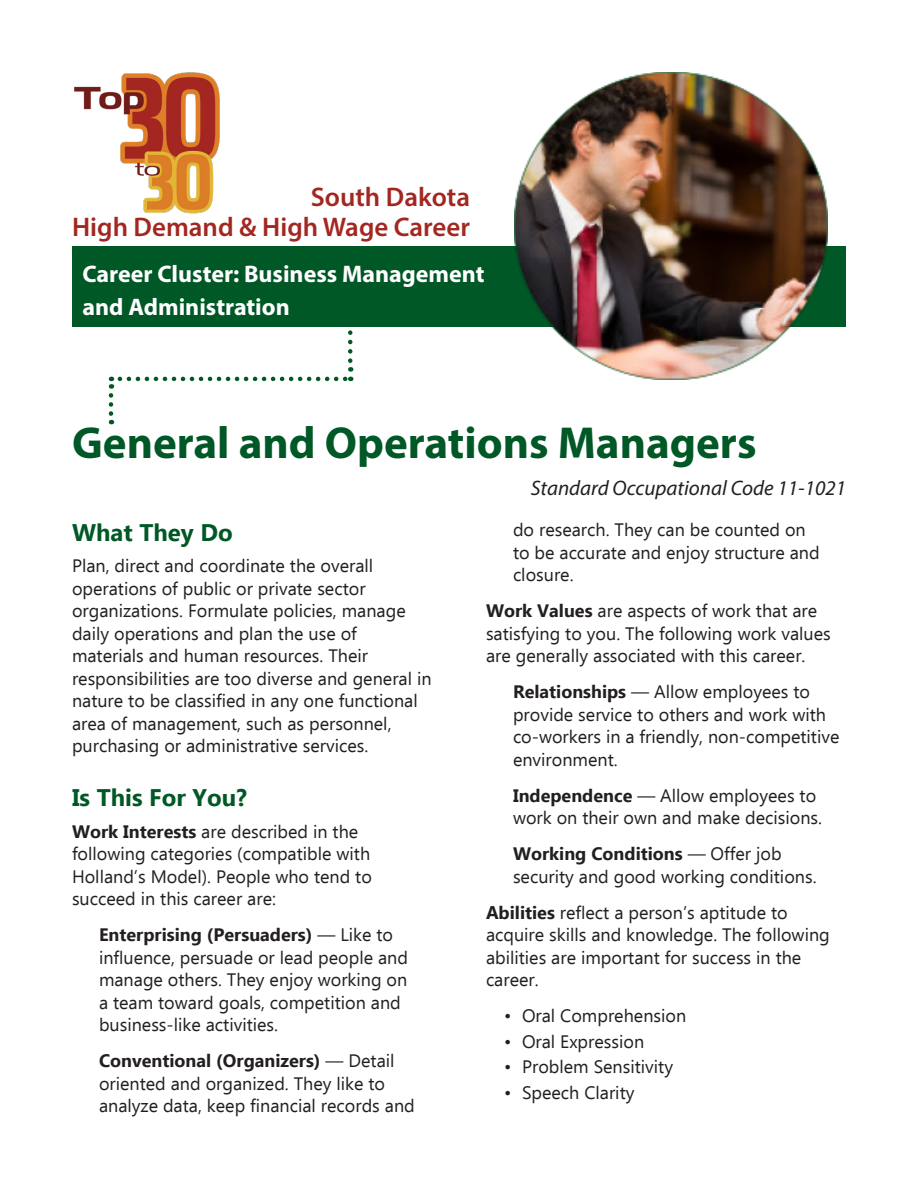
<style>
.page{position:relative;width:918px;height:1188px;background:#fff}
.page>*{position:absolute;margin:0;border:0;box-sizing:border-box;transform-origin:0 0}
.Occupational_Title{font:700 45px "Myriad Pro";color:#005826}
.High_Demand___High_W{font:600 27px "Myriad Pro";color:#a32721}
.Target_Group_Title{font:700 24px/33px "Myriad Pro";color:#fff}
.Subheadings{font:700 24px "Ebrima";color:#005826}
.SOC_Code{font:italic 21px "Myriad Pro";color:#231f20}
.Main_body_text{font:18px/22.5px "Ebrima";color:#231f20}
.Indented_main_body_t{font:18px/22.5px "Ebrima";color:#231f20}
.s1{font-weight:700}
</style>
<div class="page">
<div style="left:72px;top:246px;width:774px;height:81px;background:#005826"></div>
<svg style="left:109px;top:395px;width:4px;height:29px"></svg>
<svg style="left:120px;top:333px;width:232px;height:48px"></svg>
<img style="left:514px;top:72px;width:314px;height:308px">
<img style="left:74px;top:72px;width:146px;height:142px">
<p class="High_Demand___High_W" style="left:311px;top:179px;width:161px">South Dakota</p>
<p class="High_Demand___High_W" style="left:72px;top:209px;width:400px">High Demand &amp; High Wage Career</p>
<p class="Target_Group_Title" style="left:82px;top:256px;width:404px">Career Cluster: Business Management and Administration</p>
<p class="Occupational_Title" style="left:72px;top:414px;width:686px">General and Operations Managers</p>
<p class="Subheadings" style="left:72px;top:513px;width:162px">What They Do</p>
<p class="Main_body_text" style="left:72px;top:554px;width:361px">Plan, direct and coordinate the overall operations of public or private sector organizations. Formulate policies, manage daily operations and plan the use of materials and human resources. Their responsibilities are too diverse and general in nature to be classified in any one functional area of management, such as personnel, purchasing or administrative services.</p>
<p class="Subheadings" style="left:72px;top:779px;width:176px">Is This For You?</p>
<p class="Main_body_text" style="left:72px;top:819px;width:301px"><span class="s1">Work Interests</span> are described in the following categories (compatible with Holland’s Model). People who tend to succeed in this career are:</p>
<p class="Indented_main_body_t" style="left:99px;top:923px;width:311px"><span class="s1">Enterprising (Persuaders)</span> — Like to influence, persuade or lead people and manage others. They enjoy working on a team toward goals, competition and business-like activities.</p>
<p class="Indented_main_body_t" style="left:99px;top:1049px;width:317px"><span class="s1">Conventional (Organizers)</span> — Detail oriented and organized. They like to analyze data, keep financial records and</p>
<p class="SOC_Code" style="left:531px;top:475px;width:317px">Standard Occupational Code 11-1021</p>
<p class="Indented_main_body_t" style="left:513px;top:518px;width:308px">do research. They can be counted on to be accurate and enjoy structure and closure.</p>
<p class="Main_body_text" style="left:486px;top:599px;width:346px"><span class="s1">Work Values</span> are aspects of work that are satisfying to you. The following work values are generally associated with this career.</p>
<p class="Indented_main_body_t" style="left:513px;top:680px;width:328px"><span class="s1">Relationships</span> — Allow employees to provide service to others and work with co-workers in a friendly, non-competitive environment.</p>
<p class="Indented_main_body_t" style="left:513px;top:783px;width:311px"><span class="s1">Independence</span> — Allow employees to work on their own and make decisions.</p>
<p class="Indented_main_body_t" style="left:513px;top:842px;width:305px"><span class="s1">Working Conditions</span> — Offer job security and good working conditions.</p>
<p class="Main_body_text" style="left:486px;top:900px;width:345px"><span class="s1">Abilities</span> reflect a person’s aptitude to acquire skills and knowledge. The following abilities are important for success in the career.</p>
<p class="Main_body_text" style="left:504px;top:1004px;width:184px">• Oral Comprehension</p>
<p class="Main_body_text" style="left:504px;top:1029px;width:142px">• Oral Expression</p>
<p class="Main_body_text" style="left:504px;top:1055px;width:171px">• Problem Sensitivity</p>
<p class="Main_body_text" style="left:504px;top:1080px;width:132px">• Speech Clarity</p>
</div>
